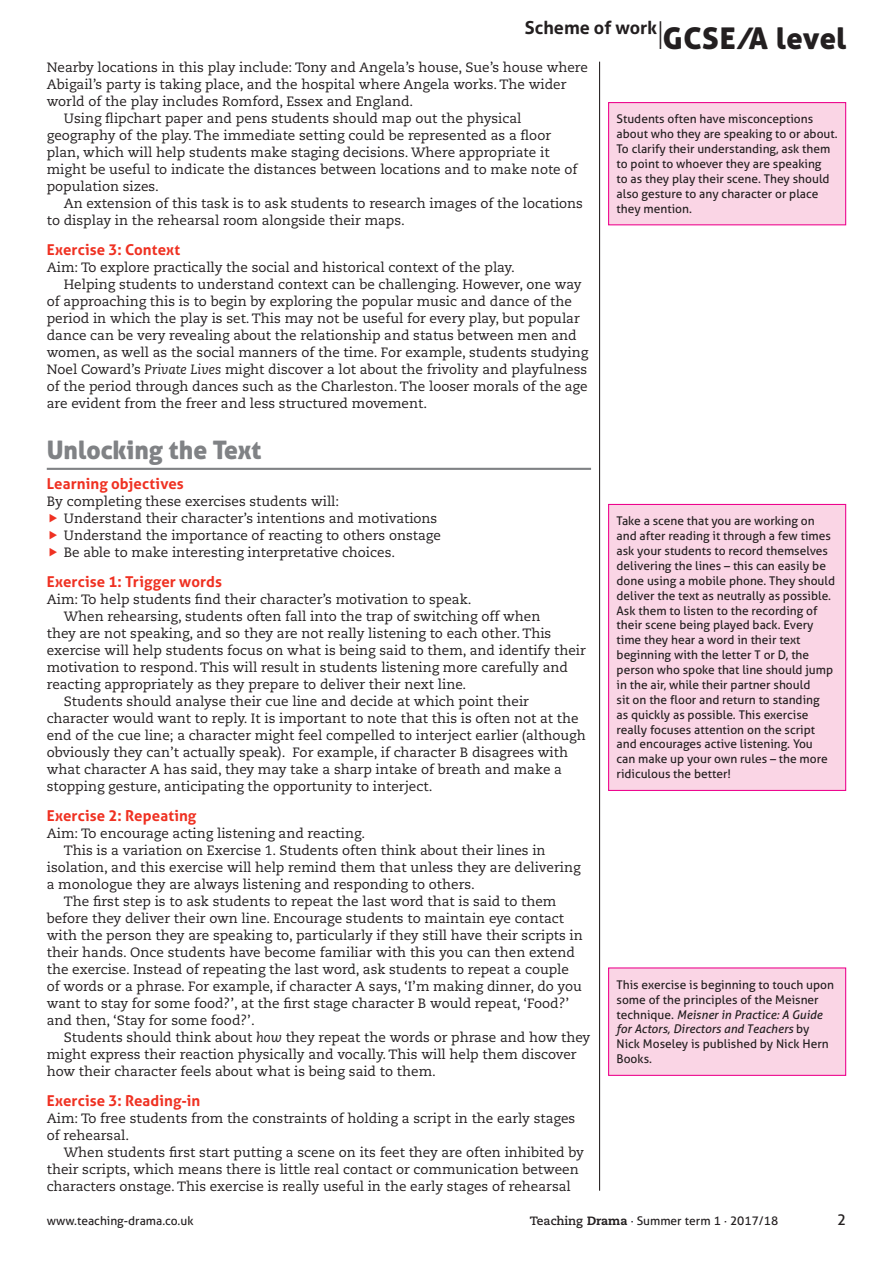
<style>
.page{position:relative;width:893px;height:1263px;background:#fff}
.page>*{position:absolute;margin:0;border:0;box-sizing:border-box;transform-origin:0 0}
.scheme_crosshead_a{font:25.5px "Aller Display";color:#808285}
.t1{font:700 18px "Aller";color:#231f20}
.scheme_crosshead_b{font:700 15px "Aller";letter-spacing:.005em;color:#ef3122}
.scheme_crosshead_b_a{font:700 15px "Aller";letter-spacing:.005em;color:#ef3122}
.t2{font:15px "Aller";color:#231f20}
.body_text__serif{font:13.5px/17px "Caecilia LT Std";color:#231f20}
.body_text_no_indent{font:13.5px/17px "Caecilia LT Std";color:#231f20}
.box_text_no_indent{font:12px/14.9px "Aller";color:#231f20}
.s1{font-weight:400;font-size:29.25px}
.s2{font-family:"Aller Display";font-weight:400;font-size:30px}
.s3{font-style:italic}
.s4{font-family:"Caecilia LT Std";font-weight:700}
.s5{font-family:"Caecilia LT Std";font-weight:800}
</style>
<div class="page">
<hr style="left:599px;top:62px;width:1px;height:1129px;background:#231f20">
<hr style="left:47px;top:468px;width:544px;height:2px;background:#808285">
<div style="left:609px;top:103px;width:237px;height:122px;background:#fad5e5"></div>
<div style="left:608px;top:102px;width:238px;height:123px;border:1px solid #ed028c"></div>
<div style="left:609px;top:504px;width:237px;height:286px;background:#fad5e5"></div>
<div style="left:608px;top:504px;width:238px;height:287px;border:1px solid #ed028c"></div>
<div style="left:609px;top:968px;width:237px;height:107px;background:#fad5e5"></div>
<div style="left:608px;top:967px;width:238px;height:109px;border:1px solid #ed028c"></div>
<h2 class="t1" style="left:525px;top:17px;width:323px">Scheme of work<span class="s1">|</span><span class="s2">GCSE ⁄A level</span></h2>
<p class="body_text__serif" style="left:47px;top:59px;width:543px">Nearby locations in this play include: Tony and Angela’s house, Sue’s house where<br>Abigail’s party is taking place, and the hospital where Angela works. The wider world of the play includes Romford, Essex and England.</p>
<p class="body_text__serif" style="left:47px;top:110px;width:532px;text-indent:17px">Using flipchart paper and pens students should map out the physical geography of the play. The immediate setting could be represented as a floor plan, which will help students make staging decisions. Where appropriate it might be useful to indicate the distances between locations and to make note of population sizes.</p>
<p class="body_text__serif" style="left:47px;top:195px;width:538px;text-indent:17px">An extension of this task is to ask students to research images of the locations to display in the rehearsal room alongside their maps.</p>
<p class="scheme_crosshead_b" style="left:47px;top:241px;width:135px">Exercise 3: Context</p>
<p class="body_text_no_indent" style="left:47px;top:259px;width:470px">Aim: To explore practically the social and historical context of the play.</p>
<p class="body_text__serif" style="left:47px;top:276px;width:543px;text-indent:17px">Helping students to understand context can be challenging. However, one way of approaching this is to begin by exploring the popular music and dance of the period in which the play is set. This may not be useful for every play, but popular dance can be very revealing about the relationship and status between men and women, as well as the social manners of the time. For example, students studying Noel Coward’s <span class="s3">Private Lives</span> might discover a lot about the frivolity and playfulness of the period through dances such as the Charleston. The looser morals of the age are evident from the freer and less structured movement.</p>
<p class="scheme_crosshead_a" style="left:47px;top:434px;width:216px">Unlocking the Text</p>
<p class="scheme_crosshead_b_a" style="left:47px;top:474px;width:139px">Learning objectives</p>
<p class="body_text_no_indent" style="left:47px;top:493px;width:294px">By completing these exercises students will:</p>
<p class="body_text__serif" style="left:64px;top:510px;width:375px">Understand their character’s intentions and motivations</p>
<p class="body_text__serif" style="left:64px;top:527px;width:379px">Understand the importance of reacting to others onstage</p>
<p class="body_text__serif" style="left:64px;top:544px;width:333px">Be able to make interesting interpretative choices.</p>
<p class="scheme_crosshead_b" style="left:47px;top:572px;width:177px">Exercise 1: Trigger words</p>
<p class="body_text_no_indent" style="left:47px;top:591px;width:426px">Aim: To help students find their character’s motivation to speak.</p>
<p class="body_text__serif" style="left:47px;top:608px;width:541px;text-indent:17px">When rehearsing, students often fall into the trap of switching off when<br>they are not speaking, and so they are not really listening to each other. This exercise will help students focus on what is being said to them, and identify their motivation to respond. This will result in students listening more carefully and reacting appropriately as they prepare to deliver their next line.</p>
<p class="body_text__serif" style="left:47px;top:693px;width:540px;text-indent:17px">Students should analyse their cue line and decide at which point their character would want to reply. It is important to note that this is often not at the end of the cue line; a character might feel compelled to interject earlier (although obviously they can’t actually speak). For example, if character B disagrees with what character A has said, they may take a sharp intake of breath and make a stopping gesture, anticipating the opportunity to interject.</p>
<p class="scheme_crosshead_b" style="left:47px;top:806px;width:151px">Exercise 2: Repeating</p>
<p class="body_text_no_indent" style="left:47px;top:825px;width:320px">Aim: To encourage acting listening and reacting.</p>
<p class="body_text__serif" style="left:47px;top:842px;width:535px;text-indent:17px">This is a variation on Exercise 1. Students often think about their lines in isolation, and this exercise will help remind them that unless they are delivering a monologue they are always listening and responding to others.</p>
<p class="body_text__serif" style="left:47px;top:893px;width:538px;text-indent:17px">The first step is to ask students to repeat the last word that is said to them before they deliver their own line. Encourage students to maintain eye contact with the person they are speaking to, particularly if they still have their scripts in their hands. Once students have become familiar with this you can then extend the exercise. Instead of repeating the last word, ask students to repeat a couple of words or a phrase. For example, if character A says, ‘I’m making dinner, do you want to stay for some food?’, at the first stage character B would repeat, ‘Food?’ and then, ‘Stay for some food?’.</p>
<p class="body_text__serif" style="left:47px;top:1029px;width:545px;text-indent:17px">Students should think about <span class="s3">how</span> they repeat the words or phrase and how they might express their reaction physically and vocally. This will help them discover how their character feels about what is being said to them.</p>
<p class="scheme_crosshead_b" style="left:47px;top:1091px;width:155px">Exercise 3: Reading-in</p>
<p class="body_text_no_indent" style="left:47px;top:1110px;width:530px">Aim: To free students from the constraints of holding a script in the early stages of rehearsal.</p>
<p class="body_text__serif" style="left:47px;top:1144px;width:538px;text-indent:17px">When students first start putting a scene on its feet they are often inhibited by their scripts, which means there is little real contact or communication between characters onstage. This exercise is really useful in the early stages of rehearsal</p>
<p class="box_text_no_indent" style="left:617px;top:112px;width:223px">Students often have misconceptions about who they are speaking to or about.<br>To clarify their understanding, ask them to point to whoever they are speaking<br>to as they play their scene. They should also gesture to any character or place they mention.</p>
<p class="box_text_no_indent" style="left:617px;top:513px;width:220px">Take a scene that you are working on and after reading it through a few times ask your students to record themselves delivering the lines – this can easily be done using a mobile phone. They should deliver the text as neutrally as possible.<br>Ask them to listen to the recording of their scene being played back. Every time they hear a word in their text beginning with the letter T or D, the person who spoke that line should jump in the air, while their partner should<br>sit on the floor and return to standing<br>as quickly as possible. This exercise really focuses attention on the script and encourages active listening. You<br>can make up your own rules – the more ridiculous the better!</p>
<p class="box_text_no_indent" style="left:617px;top:977px;width:219px">This exercise is beginning to touch upon some of the principles of the Meisner technique. <span class="s3">Meisner in Practice: A Guide for Actors, Directors and Teachers</span> by Nick Moseley is published by Nick Hern Books.</p>
<p class="box_text_no_indent" style="left:47px;top:1213px;width:148px">www.teaching-drama.co.uk</p>
<p class="box_text_no_indent" style="left:530px;top:1213px;width:250px"><span class="s4">Teaching</span> <span class="s5">Drama</span> · Summer term 1 · 2017/18</p>
<p class="t2" style="left:837px;top:1210px;width:10px">2</p>
</div>
